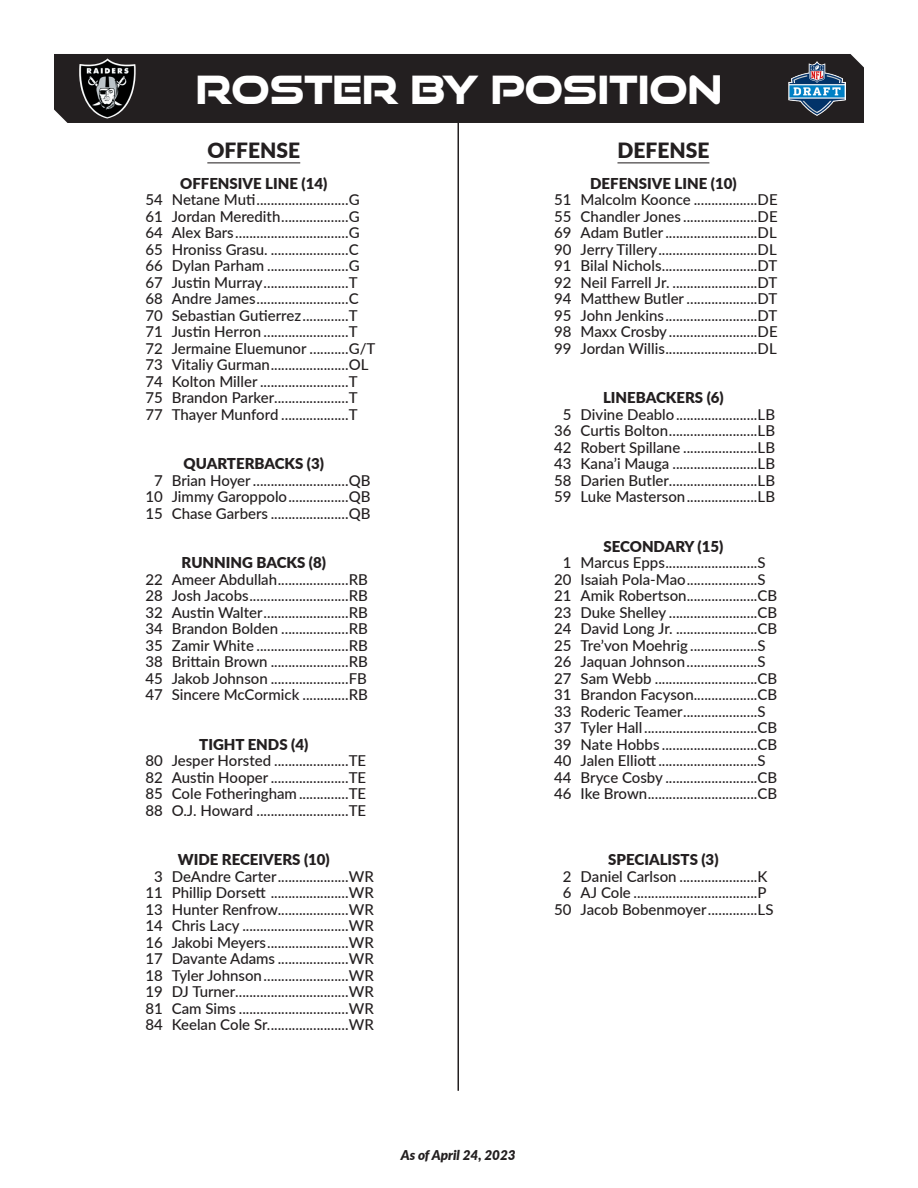
<style>
.page{position:relative;width:918px;height:1188px;background:#fff}
.page>*{position:absolute;margin:0;border:0;box-sizing:border-box;transform-origin:0 0}
.t1{font:39px "Good Times Hv";color:#fff}
.roster{font:900 21px "Lato";color:#231f20}
.roster-2{font:500 15px "Lato";color:#231f20}
.roster-3{font:900 15px "Lato";color:#231f20}
.t2{font:italic 900 13.5px "Lato";color:#231f20}
</style>
<div class="page">
<hr style="left:458px;top:124px;width:1px;height:966px;background:#231f20">
<hr style="left:207px;top:162px;width:93px;height:1px;background:#231f20">
<hr style="left:617px;top:162px;width:92px;height:1px;background:#231f20">
<div style="left:54px;top:54px;width:810px;height:69px;background:#231f20"></div>
<img style="left:789px;top:62px;width:56px;height:53px">
<img style="left:79px;top:58px;width:57px;height:60px">
<p class="t1" style="left:196px;top:66px;width:528px">ROSTER BY POSITION</p>
<p class="roster" style="left:207px;top:135px;width:94px">OFFENSE</p>
<p class="roster-3" style="left:180px;top:172px;width:149px">OFFENSIVE LINE (14)</p>
<p class="roster-2" style="left:145px;top:189px;width:216px">54 Netane Muti..........................G</p>
<p class="roster-2" style="left:145px;top:206px;width:216px">61 Jordan Meredith...................G</p>
<p class="roster-2" style="left:145px;top:222px;width:216px">64 Alex Bars................................G</p>
<p class="roster-2" style="left:145px;top:239px;width:215px">65 Hroniss Grasu. ......................C</p>
<p class="roster-2" style="left:145px;top:255px;width:216px">66 Dylan Parham .......................G</p>
<p class="roster-2" style="left:145px;top:272px;width:214px">67 Justin Murray........................T</p>
<p class="roster-2" style="left:145px;top:288px;width:215px">68 Andre James..........................C</p>
<p class="roster-2" style="left:145px;top:305px;width:214px">70 Sebastian Gutierrez.............T</p>
<p class="roster-2" style="left:145px;top:321px;width:214px">71 Justin Herron ........................T</p>
<p class="roster-2" style="left:145px;top:338px;width:232px">72 Jermaine Eluemunor ...........G/T</p>
<p class="roster-2" style="left:145px;top:354px;width:225px">73 Vitaliy Gurman......................OL</p>
<p class="roster-2" style="left:145px;top:371px;width:214px">74 Kolton Miller .........................T</p>
<p class="roster-2" style="left:145px;top:387px;width:214px">75 Brandon Parker.....................T</p>
<p class="roster-2" style="left:145px;top:404px;width:214px">77 Thayer Munford ...................T</p>
<p class="roster-3" style="left:184px;top:453px;width:142px">QUARTERBACKS (3)</p>
<p class="roster-2" style="left:154px;top:470px;width:218px">7 Brian Hoyer...........................QB</p>
<p class="roster-2" style="left:145px;top:486px;width:227px">10 Jimmy Garoppolo.................QB</p>
<p class="roster-2" style="left:145px;top:503px;width:227px">15 Chase Garbers ......................QB</p>
<p class="roster-3" style="left:182px;top:552px;width:146px">RUNNING BACKS (8)</p>
<p class="roster-2" style="left:145px;top:569px;width:224px">22 Ameer Abdullah....................RB</p>
<p class="roster-2" style="left:145px;top:585px;width:224px">28 Josh Jacobs............................RB</p>
<p class="roster-2" style="left:145px;top:602px;width:224px">32 Austin Walter........................RB</p>
<p class="roster-2" style="left:145px;top:618px;width:224px">34 Brandon Bolden ...................RB</p>
<p class="roster-2" style="left:145px;top:635px;width:224px">35 Zamir White ..........................RB</p>
<p class="roster-2" style="left:145px;top:651px;width:224px">38 Brittain Brown ......................RB</p>
<p class="roster-2" style="left:145px;top:668px;width:223px">45 Jakob Johnson ......................FB</p>
<p class="roster-2" style="left:145px;top:684px;width:224px">47 Sincere McCormick .............RB</p>
<p class="roster-3" style="left:199px;top:733px;width:111px">TIGHT ENDS (4)</p>
<p class="roster-2" style="left:145px;top:750px;width:222px">80 Jesper Horsted .....................TE</p>
<p class="roster-2" style="left:145px;top:767px;width:222px">82 Austin Hooper......................TE</p>
<p class="roster-2" style="left:145px;top:783px;width:222px">85 Cole Fotheringham..............TE</p>
<p class="roster-2" style="left:145px;top:800px;width:222px">88 O.J. Howard ..........................TE</p>
<p class="roster-3" style="left:178px;top:849px;width:154px">WIDE RECEIVERS (10)</p>
<p class="roster-2" style="left:154px;top:866px;width:221px">3 DeAndre Carter....................WR</p>
<p class="roster-2" style="left:145px;top:882px;width:230px">11 Phillip Dorsett ......................WR</p>
<p class="roster-2" style="left:145px;top:899px;width:230px">13 Hunter Renfrow....................WR</p>
<p class="roster-2" style="left:145px;top:915px;width:230px">14 Chris Lacy ..............................WR</p>
<p class="roster-2" style="left:145px;top:932px;width:230px">16 Jakobi Meyers.......................WR</p>
<p class="roster-2" style="left:145px;top:948px;width:230px">17 Davante Adams ....................WR</p>
<p class="roster-2" style="left:145px;top:965px;width:230px">18 Tyler Johnson........................WR</p>
<p class="roster-2" style="left:145px;top:981px;width:230px">19 DJ Turner................................WR</p>
<p class="roster-2" style="left:145px;top:998px;width:230px">81 Cam Sims ...............................WR</p>
<p class="roster-2" style="left:145px;top:1014px;width:230px">84 Keelan Cole Sr.......................WR</p>
<p class="roster" style="left:617px;top:135px;width:93px">DEFENSE</p>
<p class="roster-3" style="left:590px;top:172px;width:148px">DEFENSIVE LINE (10)</p>
<p class="roster-2" style="left:554px;top:189px;width:225px">51 Malcolm Koonce ..................DE</p>
<p class="roster-2" style="left:554px;top:206px;width:225px">55 Chandler Jones .....................DE</p>
<p class="roster-2" style="left:554px;top:222px;width:224px">69 Adam Butler..........................DL</p>
<p class="roster-2" style="left:554px;top:239px;width:224px">90 Jerry Tillery............................DL</p>
<p class="roster-2" style="left:554px;top:255px;width:225px">91 Bilal Nichols...........................DT</p>
<p class="roster-2" style="left:554px;top:272px;width:225px">92 Neil Farrell Jr. ........................DT</p>
<p class="roster-2" style="left:554px;top:288px;width:225px">94 Matthew Butler ....................DT</p>
<p class="roster-2" style="left:554px;top:305px;width:225px">95 John Jenkins..........................DT</p>
<p class="roster-2" style="left:554px;top:321px;width:225px">98 Maxx Crosby.........................DE</p>
<p class="roster-2" style="left:554px;top:338px;width:224px">99 Jordan Willis..........................DL</p>
<p class="roster-3" style="left:603px;top:387px;width:122px">LINEBACKERS (6)</p>
<p class="roster-2" style="left:563px;top:404px;width:214px">5 Divine Deablo.......................LB</p>
<p class="roster-2" style="left:554px;top:420px;width:222px">36 Curtis Bolton.........................LB</p>
<p class="roster-2" style="left:554px;top:437px;width:222px">42 Robert Spillane .....................LB</p>
<p class="roster-2" style="left:554px;top:453px;width:222px">43 Kana’i Mauga ........................LB</p>
<p class="roster-2" style="left:554px;top:470px;width:222px">58 Darien Butler.........................LB</p>
<p class="roster-2" style="left:554px;top:486px;width:222px">59 Luke Masterson....................LB</p>
<p class="roster-3" style="left:604px;top:535px;width:121px">SECONDARY (15)</p>
<p class="roster-2" style="left:563px;top:552px;width:204px">1 Marcus Epps..........................S</p>
<p class="roster-2" style="left:554px;top:569px;width:213px">20 Isaiah Pola-Mao....................S</p>
<p class="roster-2" style="left:554px;top:585px;width:225px">21 Amik Robertson....................CB</p>
<p class="roster-2" style="left:554px;top:602px;width:225px">23 Duke Shelley .........................CB</p>
<p class="roster-2" style="left:554px;top:618px;width:225px">24 David Long Jr. .......................CB</p>
<p class="roster-2" style="left:554px;top:635px;width:213px">25 Tre’von Moehrig ...................S</p>
<p class="roster-2" style="left:554px;top:651px;width:213px">26 Jaquan Johnson....................S</p>
<p class="roster-2" style="left:554px;top:668px;width:225px">27 Sam Webb .............................CB</p>
<p class="roster-2" style="left:554px;top:684px;width:225px">31 Brandon Facyson..................CB</p>
<p class="roster-2" style="left:554px;top:701px;width:213px">33 Roderic Teamer.....................S</p>
<p class="roster-2" style="left:554px;top:717px;width:225px">37 Tyler Hall................................CB</p>
<p class="roster-2" style="left:554px;top:734px;width:225px">39 Nate Hobbs ...........................CB</p>
<p class="roster-2" style="left:554px;top:750px;width:213px">40 Jalen Elliott............................S</p>
<p class="roster-2" style="left:554px;top:767px;width:225px">44 Bryce Cosby ..........................CB</p>
<p class="roster-2" style="left:554px;top:783px;width:225px">46 Ike Brown...............................CB</p>
<p class="roster-3" style="left:608px;top:849px;width:112px">SPECIALISTS (3)</p>
<p class="roster-2" style="left:563px;top:866px;width:206px">2 Daniel Carlson ......................K</p>
<p class="roster-2" style="left:563px;top:882px;width:205px">6 AJ Cole ...................................P</p>
<p class="roster-2" style="left:554px;top:899px;width:221px">50 Jacob Bobenmoyer..............LS</p>
<p class="t2" style="left:401px;top:1145px;width:116px">As ofApril 24, 2023</p>
</div>
